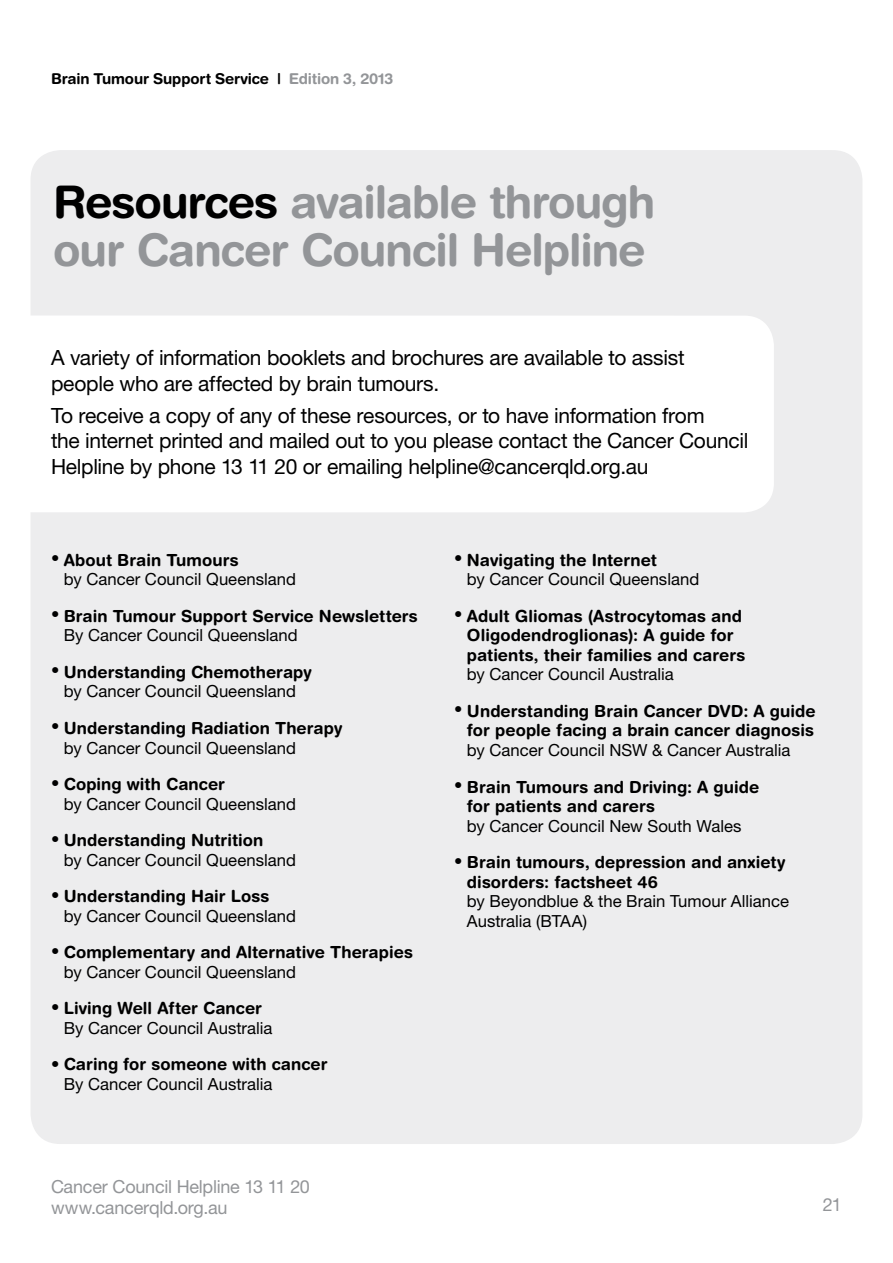
<style>
.page{position:relative;width:893px;height:1263px;background:#fff}
.page>*{position:absolute;margin:0;border:0;box-sizing:border-box;transform-origin:0 0}
.t1{font:700 45px/48px "Helvetica Rounded LT Std";letter-spacing:-.025em;color:#939598}
.t2{font:21px/25.5px "Helvetica Neue";letter-spacing:-.015em;color:#000}
.t3{font:18px/21px "Helvetica Neue";letter-spacing:-.015em;color:#939598}
.t4{font:700 16.65px/19.5px "Helvetica Rounded LT Std";letter-spacing:.005em;color:#000}
.t5{font:16.65px/19.5px "Helvetica Neue";color:#000}
.t6{font:700 15px "Helvetica Rounded LT Std";letter-spacing:-.01em;color:#000}
.s1{color:#939598}
.s2{color:#000}
.s3{font-family:"Helvetica Neue";font-weight:400}
</style>
<div class="page">
<div style="left:31px;top:150px;width:831px;height:994px;background:#ededee;border-radius:30px"></div>
<div style="left:31px;top:316px;width:743px;height:196px;background:#fff"></div>
<p class="t6" style="left:51px;top:70px;width:344px">Brain Tumour Support Service | <span class="s1">Edition 3, 2013</span></p>
<h1 class="t1" style="left:53px;top:178px;width:604px"><span class="s2">Resources</span> available through our Cancer Council Helpline</h1>
<p class="t2" style="left:51px;top:345px;width:635px">A variety of information booklets and brochures are available to assist people who are affected by brain tumours.</p>
<p class="t2" style="left:51px;top:402px;width:699px">To receive a copy of any of these resources, or to have information from<br>the internet printed and mailed out to you please contact the Cancer Council<br>Helpline by phone 13 11 20 or emailing helpline@cancerqld.org.au</p>
<p class="t4" style="left:51px;top:550px;width:189px"><span class="s3">•</span> About Brain Tumours</p>
<p class="t5" style="left:64px;top:569px;width:234px">by Cancer Council Queensland</p>
<p class="t4" style="left:51px;top:606px;width:368px"><span class="s3">•</span> Brain Tumour Support Service Newsletters</p>
<p class="t5" style="left:64px;top:625px;width:236px">By Cancer Council Queensland</p>
<p class="t4" style="left:51px;top:662px;width:262px"><span class="s3">•</span> Understanding Chemotherapy</p>
<p class="t5" style="left:64px;top:682px;width:234px">by Cancer Council Queensland</p>
<p class="t4" style="left:51px;top:718px;width:293px"><span class="s3">•</span> Understanding Radiation Therapy</p>
<p class="t5" style="left:64px;top:738px;width:234px">by Cancer Council Queensland</p>
<p class="t4" style="left:51px;top:774px;width:176px"><span class="s3">•</span> Coping with Cancer</p>
<p class="t5" style="left:64px;top:794px;width:234px">by Cancer Council Queensland</p>
<p class="t4" style="left:51px;top:830px;width:214px"><span class="s3">•</span> Understanding Nutrition</p>
<p class="t5" style="left:64px;top:850px;width:234px">by Cancer Council Queensland</p>
<p class="t4" style="left:51px;top:886px;width:220px"><span class="s3">•</span> Understanding Hair Loss</p>
<p class="t5" style="left:64px;top:906px;width:234px">by Cancer Council Queensland</p>
<p class="t4" style="left:51px;top:942px;width:363px"><span class="s3">•</span> Complementary and Alternative Therapies</p>
<p class="t5" style="left:64px;top:962px;width:234px">by Cancer Council Queensland</p>
<p class="t4" style="left:51px;top:998px;width:213px"><span class="s3">•</span> Living Well After Cancer</p>
<p class="t5" style="left:64px;top:1018px;width:210px">By Cancer Council Australia</p>
<p class="t4" style="left:51px;top:1054px;width:278px">• Caring for someone with cancer</p>
<p class="t5" style="left:64px;top:1074px;width:210px">By Cancer Council Australia</p>
<p class="t4" style="left:454px;top:550px;width:204px"><span class="s3">•</span> Navigating the Internet</p>
<p class="t5" style="left:467px;top:569px;width:234px">by Cancer Council Queensland</p>
<p class="t4" style="left:467px;top:606px;width:280px;text-indent:-13px"><span class="s3">•</span> Adult Gliomas (Astrocytomas and<br>Oligodendroglionas): A guide for patients, their families and carers</p>
<p class="t5" style="left:467px;top:664px;width:208px">by Cancer Council Australia</p>
<p class="t4" style="left:454px;top:701px;width:363px;text-align:right"><span class="s3">•</span> Understanding Brain Cancer DVD: A guide for people facing a brain cancer diagnosis</p>
<p class="t5" style="left:467px;top:740px;width:325px">by Cancer Council NSW &amp; Cancer Australia</p>
<p class="t4" style="left:467px;top:776px;width:294px;text-indent:-13px"><span class="s3">•</span> Brain Tumours and Driving: A guide for patients and carers</p>
<p class="t5" style="left:467px;top:816px;width:276px">by Cancer Council New South Wales</p>
<p class="t4" style="left:467px;top:852px;width:320px;text-indent:-13px"><span class="s3">•</span> Brain tumours, depression and anxiety disorders: factsheet 46</p>
<p class="t5" style="left:467px;top:891px;width:324px">by Beyondblue &amp; the Brain Tumour Alliance<br>Australia (BTAA)</p>
<p class="t3" style="left:51px;top:1176px;width:260px">Cancer Council Helpline 13 11 20 www.cancerqld.org.au</p>
<p class="t3" style="left:823px;top:1194px;width:21px">21</p>
</div>
